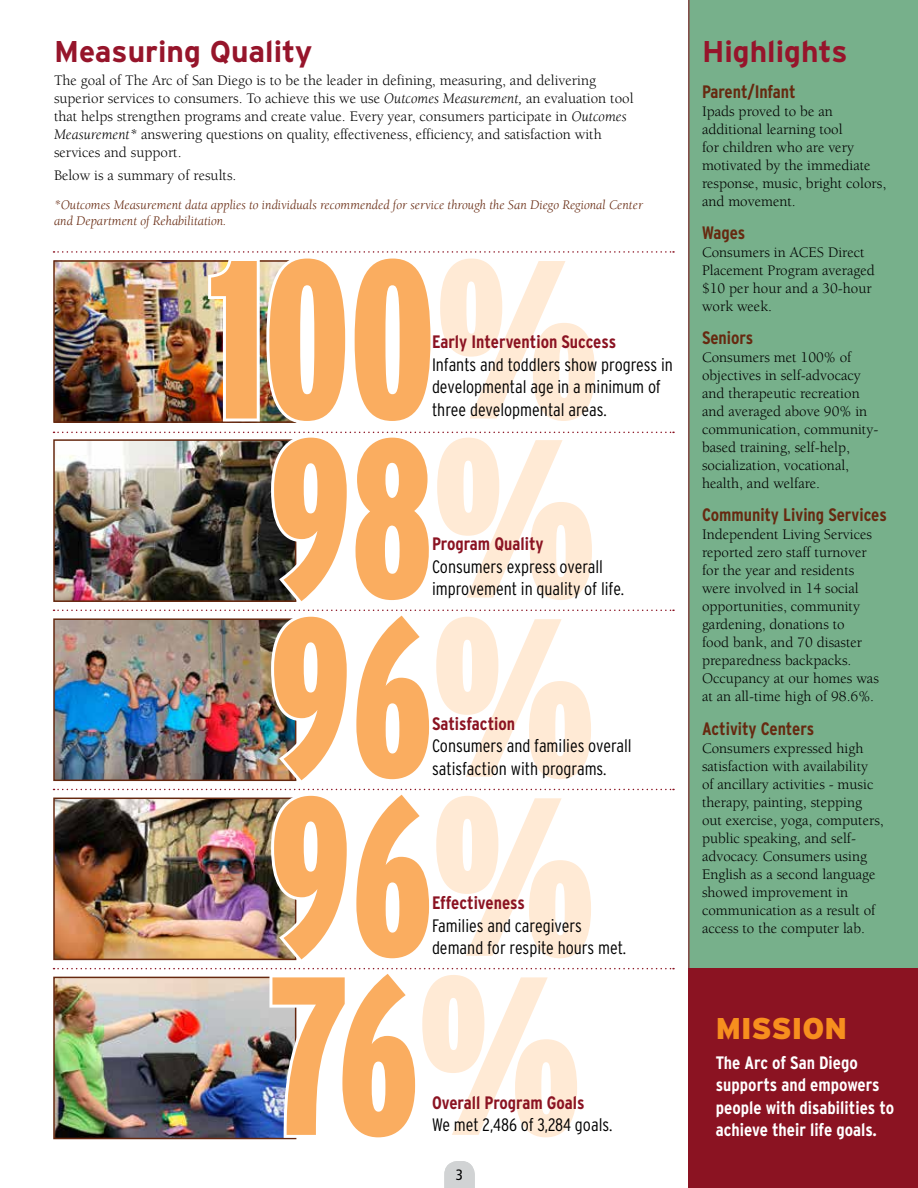
<style>
.page{position:relative;width:918px;height:1188px;background:#fff}
.page>*{position:absolute;margin:0;border:0;box-sizing:border-box;transform-origin:0 0}
.t1{font:900 extra-condensed 225px/179.1px "Interstate";letter-spacing:-.005em;color:#faad60;text-align:justify}
.t2{font:700 30px "Interstate";color:#96152b}
.t3{font:900 30px "Interstate";color:#f78f1e}
.t4{font:300 condensed 18px/22.5px "Interstate";color:#000}
.t5{font:700 condensed 18px "Interstate";color:#8b1322}
.t6{font:700 condensed 18px/22.5px "Interstate";color:#fff}
.t7{font:700 condensed 18px "Interstate";color:#662910}
.t8{font:15px/18px "Berkeley";color:#000}
.t9{font:condensed 15px "Frutiger";color:#000}
.t10{font:italic 13.5px/16.5px "Berkeley";color:#662910}
.s1{font-style:italic}
.s2{color:#ffead5}
</style>
<div class="page">
<svg style="left:444px;top:1161px;width:31px;height:27px"></svg>
<div style="left:688px;top:0;width:230px;height:976px;background:#77b08b"></div>
<div style="left:689px;top:968px;width:229px;height:220px;background:#8b1322"></div>
<hr style="left:688px;top:0;width:1px;height:1188px;background:#8b1322">
<img style="left:54px;top:251px;width:620px;height:889px">
<h2 class="t2" style="left:54px;top:34px;width:260px">Measuring Quality</h2>
<p class="t8" style="left:54px;top:72px;width:581px">The goal of The Arc of San Diego is to be the leader in defining, measuring, and delivering superior services to consumers. To achieve this we use <span class="s1">Outcomes Measurement,</span> an evaluation tool that helps strengthen programs and create value. Every year, consumers participate in <span class="s1">Outcomes Measurement*</span> answering questions on quality, effectiveness, efficiency, and satisfaction with services and support.</p>
<p class="t8" style="left:54px;top:167px;width:184px">Below is a summary of results.</p>
<p class="t10" style="left:54px;top:197px;width:590px">*Outcomes Measurement data applies to individuals recommended for service through the San Diego Regional Center and Department of Rehabilitation.</p>
<h1 class="t1" style="left:210px;top:249px;width:392px">100<span class="s2">% </span>98<span class="s2">% </span>96<span class="s2">% </span>96<span class="s2">% </span>76<span class="s2">%</span></h1>
<p class="t5" style="left:432px;top:332px;width:186px">Early Intervention Success</p>
<p class="t4" style="left:432px;top:353px;width:242px">Infants and toddlers show progress in developmental age in a minimum of three developmental areas.</p>
<p class="t5" style="left:432px;top:534px;width:113px">Program Quality</p>
<p class="t4" style="left:432px;top:555px;width:194px">Consumers express overall improvement in quality of life.</p>
<p class="t5" style="left:432px;top:713px;width:85px">Satisfaction</p>
<p class="t4" style="left:432px;top:734px;width:201px">Consumers and families overall satisfaction with programs.</p>
<p class="t5" style="left:432px;top:893px;width:95px">Effectiveness</p>
<p class="t4" style="left:432px;top:914px;width:196px">Families and caregivers demand for respite hours met.</p>
<p class="t5" style="left:432px;top:1092px;width:154px">Overall Program Goals</p>
<p class="t4" style="left:432px;top:1114px;width:182px">We met 2,486 of 3,284 goals.</p>
<p class="t9" style="left:456px;top:1166px;width:9px">3</p>
<h2 class="t2" style="left:702px;top:34px;width:147px">Highlights</h2>
<p class="t7" style="left:702px;top:81px;width:95px">Parent/Infant</p>
<p class="t8" style="left:702px;top:102px;width:186px">Ipads proved to be an additional learning tool<br>for children who are very motivated by the immediate response, music, bright colors, and movement.</p>
<p class="t7" style="left:702px;top:222px;width:45px">Wages</p>
<p class="t8" style="left:702px;top:243px;width:175px">Consumers in ACES Direct<br>Placement Program averaged $10 per hour and a 30-hour work week.</p>
<p class="t7" style="left:702px;top:328px;width:53px">Seniors</p>
<p class="t8" style="left:702px;top:349px;width:178px">Consumers met 100% of objectives in self-advocacy and therapeutic recreation and averaged above 90% in communication, community&shy;based training, self-help, socialization, vocational, health, and welfare.</p>
<p class="t7" style="left:702px;top:505px;width:186px">Community Living Services</p>
<p class="t8" style="left:702px;top:526px;width:178px">Independent Living Services reported zero staff turnover for the year and residents were involved in 14 social opportunities, community gardening, donations to<br>food bank, and 70 disaster preparedness backpacks.<br>Occupancy at our homes was at an all-time high of 98.6%.</p>
<p class="t7" style="left:702px;top:718px;width:114px">Activity Centers</p>
<p class="t8" style="left:702px;top:739px;width:183px">Consumers expressed high satisfaction with availability<br>of ancillary activities - music therapy, painting, stepping out exercise, yoga, computers, public speaking, and self&shy;advocacy. Consumers using<br>English as a second language showed improvement in communication as a result of access to the computer lab.</p>
<h2 class="t3" style="left:716px;top:1012px;width:133px">MISSION</h2>
<p class="t6" style="left:716px;top:1051px;width:180px">The Arc of San Diego supports and empowers people with disabilities to achieve their life goals.</p>
</div>
